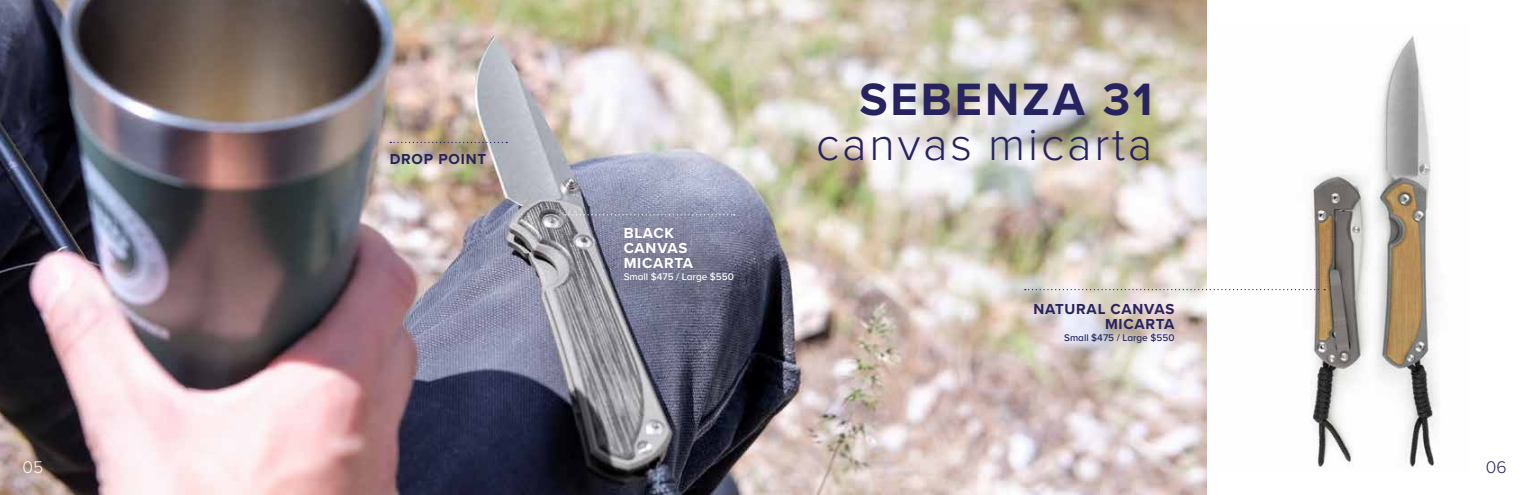
<style>
.page{position:relative;width:1530px;height:495px;background:#fff}
.page>*{position:absolute;margin:0;border:0;box-sizing:border-box;transform-origin:0 0}
.t1{font:300 47px "Proxima Nova";letter-spacing:.06em;color:#27235e}
.t2{font:700 47px "Proxima Nova";letter-spacing:.06em;color:#27235e}
.t3{font:300 17.5px "Proxima Nova";color:#fff}
.t4{font:300 17.5px "Proxima Nova";color:#21205f}
.t5{font:700 15px/15px "Proxima Nova";letter-spacing:.05em;color:#27235e;text-align:right}
.t6{font:700 15px/15px "Proxima Nova";letter-spacing:.05em;color:#fff}
.t7{font:500 10px "Proxima Nova";color:#fff}
.t8{font:500 10px "Proxima Nova";color:#21205f}
</style>
<div class="page">
<img style="left:0;top:0;width:1207px;height:495px">
<svg style="left:390px;top:142px;width:117px;height:1px"></svg>
<svg style="left:565px;top:214px;width:170px;height:1px"></svg>
<img style="left:1210px;top:36px;width:228px;height:432px">
<svg style="left:1025px;top:289px;width:300px;height:1px"></svg>
<p class="t5" style="left:390px;top:152px;width:98px">DROP POINT</p>
<p class="t6" style="left:624px;top:226px;width:70px">BLACK<br>CANVAS<br>MICARTA</p>
<p class="t7" style="left:624px;top:269px;width:112px">Small $475 / Large $550</p>
<h1 class="t2" style="left:860px;top:72px;width:294px">SEBENZA 31</h1>
<h1 class="t1" style="left:816px;top:117px;width:338px">canvas micarta</h1>
<p class="t5" style="left:1033px;top:302px;width:143px">NATURAL CANVAS<br>MICARTA</p>
<p class="t8" style="left:1064px;top:331px;width:112px">Small $475 / Large $550</p>
<p class="t3" style="left:22px;top:456px;width:22px">05</p>
<p class="t4" style="left:1486px;top:456px;width:22px">06</p>
</div>
